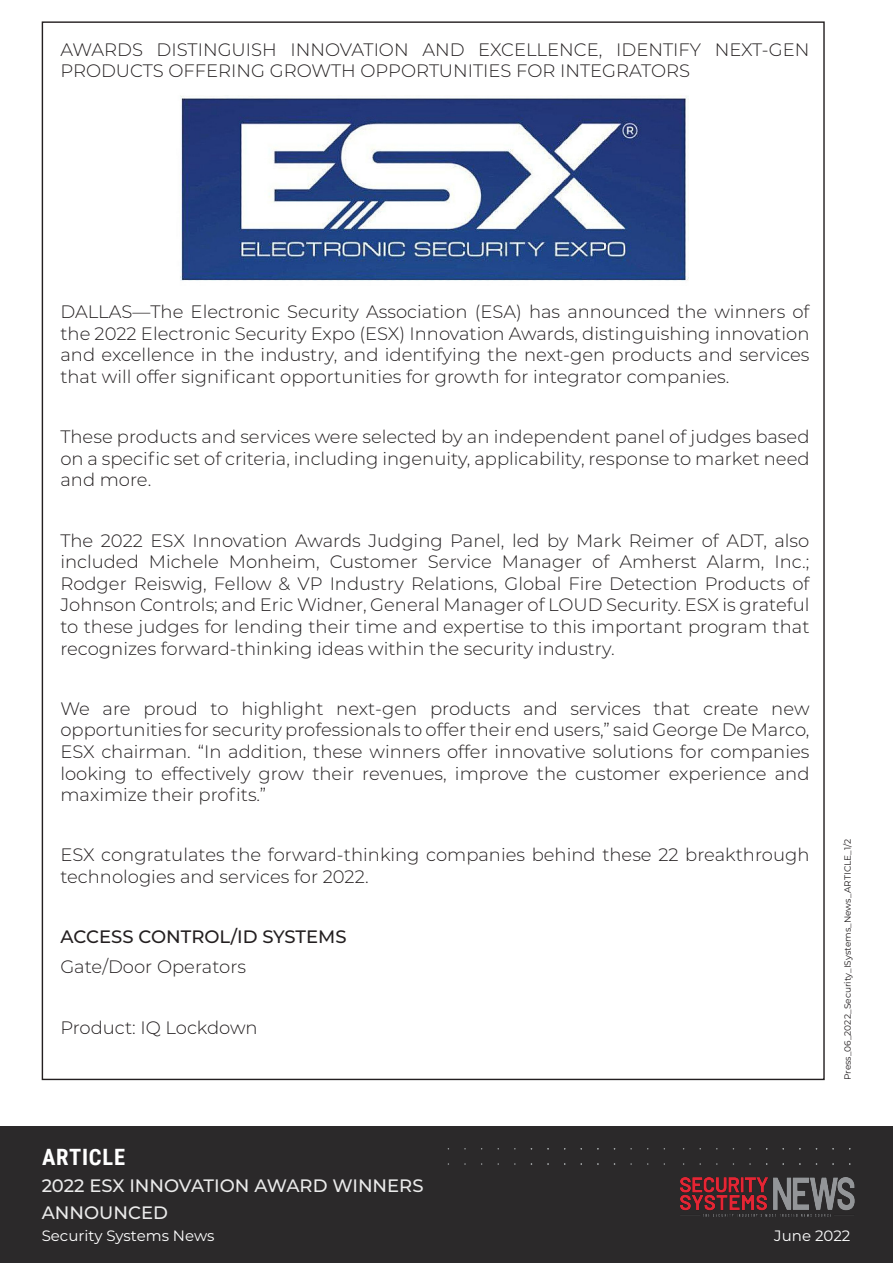
<style>
.page{position:relative;width:893px;height:1263px;background:#fff}
.page>*{position:absolute;margin:0;border:0;box-sizing:border-box;transform-origin:0 0}
.t1{font:700 22.5px "Roboto Condensed";letter-spacing:.035em;color:#fff}
.t2{font:300 18px/21.6px "Montserrat";color:#231f20;text-align:justify}
.t3{font:500 18px/27px "Montserrat";color:#ebebeb}
.t4{font:500 18px "Montserrat";color:#231f20}
.t5{font:15px "Montserrat";color:#fff}
.t6{font:9px "Montserrat";color:#231f20}
</style>
<div class="page">
<img style="left:180px;top:95px;width:509px;height:186px">
<div style="left:0;top:1127px;width:893px;height:136px;background:#2b292a"></div>
<img style="left:680px;top:1178px;width:174px;height:38px">
<p class="t2" style="left:60px;top:38px;width:751px">AWARDS DISTINGUISH INNOVATION AND EXCELLENCE, IDENTIFY NEXT-GEN<br>PRODUCTS OFFERING GROWTH OPPORTUNITIES FOR INTEGRATORS</p>
<p class="t2" style="left:60px;top:300px;width:751px">DALLAS—The Electronic Security Association (ESA) has announced the winners of the 2022 Electronic Security Expo (ESX) Innovation Awards, distinguishing innovation and excellence in the industry, and identifying the next-gen products and services that will offer significant opportunities for growth for integrator companies.</p>
<p class="t2" style="left:60px;top:425px;width:751px">These products and services were selected by an independent panel of judges based on a specific set of criteria, including ingenuity, applicability, response to market need and more.</p>
<p class="t2" style="left:60px;top:529px;width:751px">The 2022 ESX Innovation Awards Judging Panel, led by Mark Reimer of ADT, also included Michele Monheim, Customer Service Manager of Amherst Alarm, Inc.; Rodger Reiswig, Fellow &amp; VP Industry Relations, Global Fire Detection Products of Johnson Controls; and Eric Widner, General Manager of LOUD Security. ESX is grateful to these judges for lending their time and expertise to this important program that recognizes forward-thinking ideas within the security industry.</p>
<p class="t2" style="left:60px;top:697px;width:751px">We are proud to highlight next-gen products and services that create new opportunities for security professionals to offer their end users,” said George De Marco, ESX chairman. “In addition, these winners offer innovative solutions for companies looking to effectively grow their revenues, improve the customer experience and maximize their profits.”</p>
<p class="t2" style="left:60px;top:844px;width:751px">ESX congratulates the forward-thinking companies behind these 22 breakthrough technologies and services for 2022.</p>
<p class="t4" style="left:60px;top:924px;width:288px">ACCESS CONTROL/ID SYSTEMS</p>
<p class="t2" style="left:60px;top:956px;width:187px">Gate/Door Operators</p>
<p class="t2" style="left:60px;top:1016px;width:199px">Product: IQ Lockdown</p>
<p class="t6" style="left:841px;top:1080px;width:243px;rotate:-90deg">Press_06_2022_Security_ISystems_News_ARTICLE_1/2</p>
<p class="t1" style="left:42px;top:1141px;width:85px">ARTICLE</p>
<p class="t3" style="left:42px;top:1171px;width:383px">2022 ESX INNOVATION AWARD WINNERS<br>ANNOUNCED</p>
<p class="t5" style="left:42px;top:1226px;width:174px">Security Systems News</p>
<p class="t5" style="left:774px;top:1226px;width:78px">June 2022</p>
</div>
